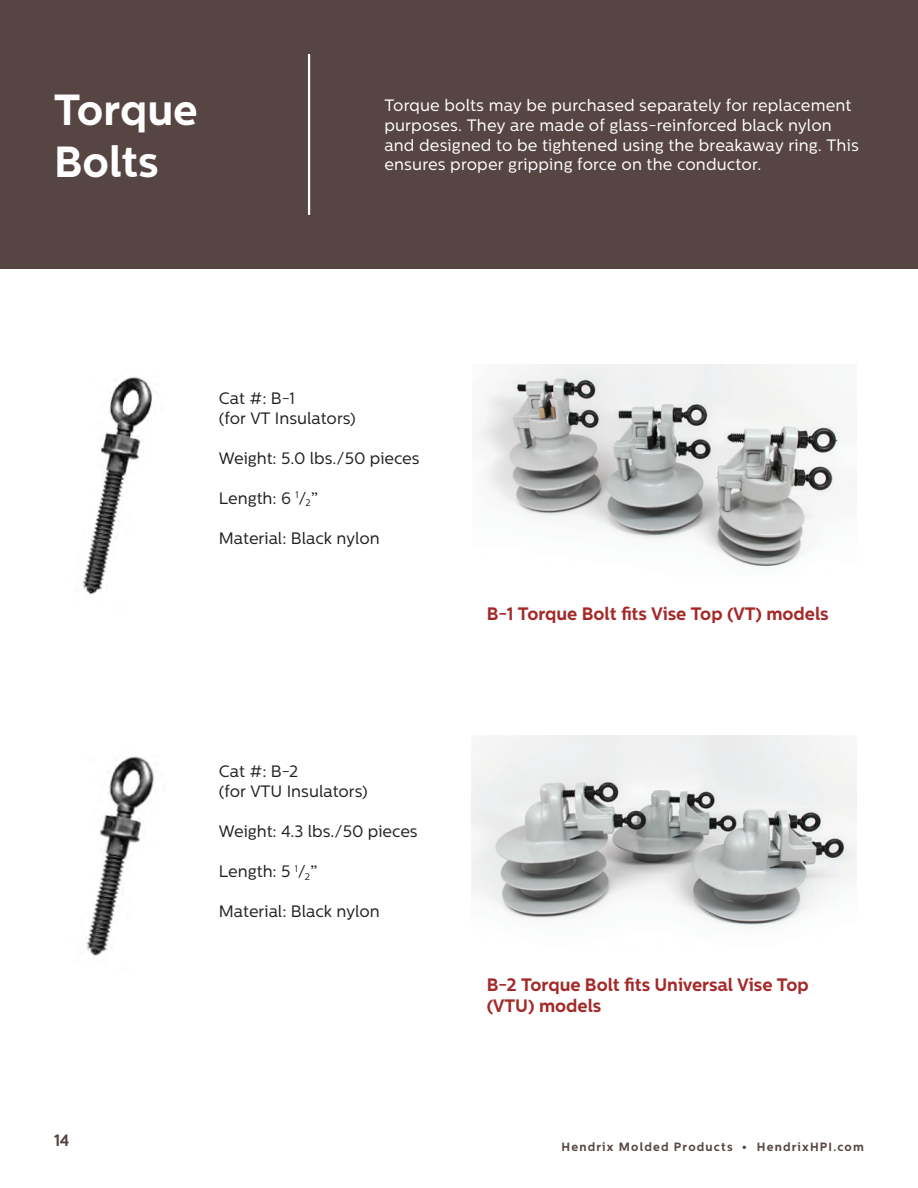
<style>
.page{position:relative;width:918px;height:1188px;background:#fff}
.page>*{position:absolute;margin:0;border:0;box-sizing:border-box;transform-origin:0 0}
.t1{font:700 43.5px/52.2px "Centrale Sans";color:#fff}
.t2{font:700 18px/21.6px "Centrale Sans";color:#a42929}
.t3{font:16.5px/19.8px "Centrale Sans";letter-spacing:.01em;color:#fff}
.t4{font:16.5px/19.8px "Centrale Sans";color:#231f20}
.t5{font:700 16.5px "Centrale Sans";color:#574544}
.t6{font:700 12px "Centrale Sans";letter-spacing:.1em;color:#574544}
.s1{font-size:13.5px}
</style>
<div class="page">
<img style="left:82px;top:376px;width:73px;height:219px">
<img style="left:86px;top:756px;width:68px;height:200px">
<img style="left:477px;top:365px;width:379px;height:202px">
<img style="left:472px;top:735px;width:384px;height:193px">
<div style="left:0;top:0;width:918px;height:269px;background:#574544"></div>
<hr style="left:308px;top:54px;width:2px;height:161px;background:#fff">
<h1 class="t1" style="left:54px;top:83px;width:145px">Torque<br>Bolts</h1>
<p class="t3" style="left:384px;top:95px;width:476px">Torque bolts may be purchased separately for replacement purposes. They are made of glass-reinforced black nylon and designed to be tightened using the breakaway ring. This ensures proper gripping force on the conductor.</p>
<p class="t5" style="left:54px;top:1131px;width:17px">14</p>
<p class="t4" style="left:219px;top:388px;width:138px">Cat #: B-1<br>(for VT Insulators)</p>
<p class="t4" style="left:219px;top:448px;width:202px">Weight: 5.0 lbs./50 pieces</p>
<p class="t4" style="left:219px;top:488px;width:101px">Length: 6 <sup>1</sup>/<sub>2</sub>”</p>
<p class="t4" style="left:219px;top:528px;width:162px">Material: Black nylon</p>
<p class="t4" style="left:219px;top:762px;width:150px">Cat #: B-2<br>(for VTU Insulators)</p>
<p class="t4" style="left:219px;top:822px;width:200px">Weight: 4.3 lbs./50 pieces</p>
<p class="t4" style="left:219px;top:862px;width:100px">Length: 5 <sup>1</sup>/<sub>2</sub>”</p>
<p class="t4" style="left:219px;top:902px;width:162px">Material: Black nylon</p>
<p class="t2" style="left:487px;top:603px;width:344px">B-1 Torque Bolt fits Vise Top (VT) models</p>
<p class="t2" style="left:487px;top:973px;width:323px">B-2 Torque Bolt fits Universal Vise Top (VTU) models</p>
<p class="t6" style="left:562px;top:1140px;width:304px">Hendrix Molded Products <span class="s1">•</span> HendrixHPI.com</p>
</div>
